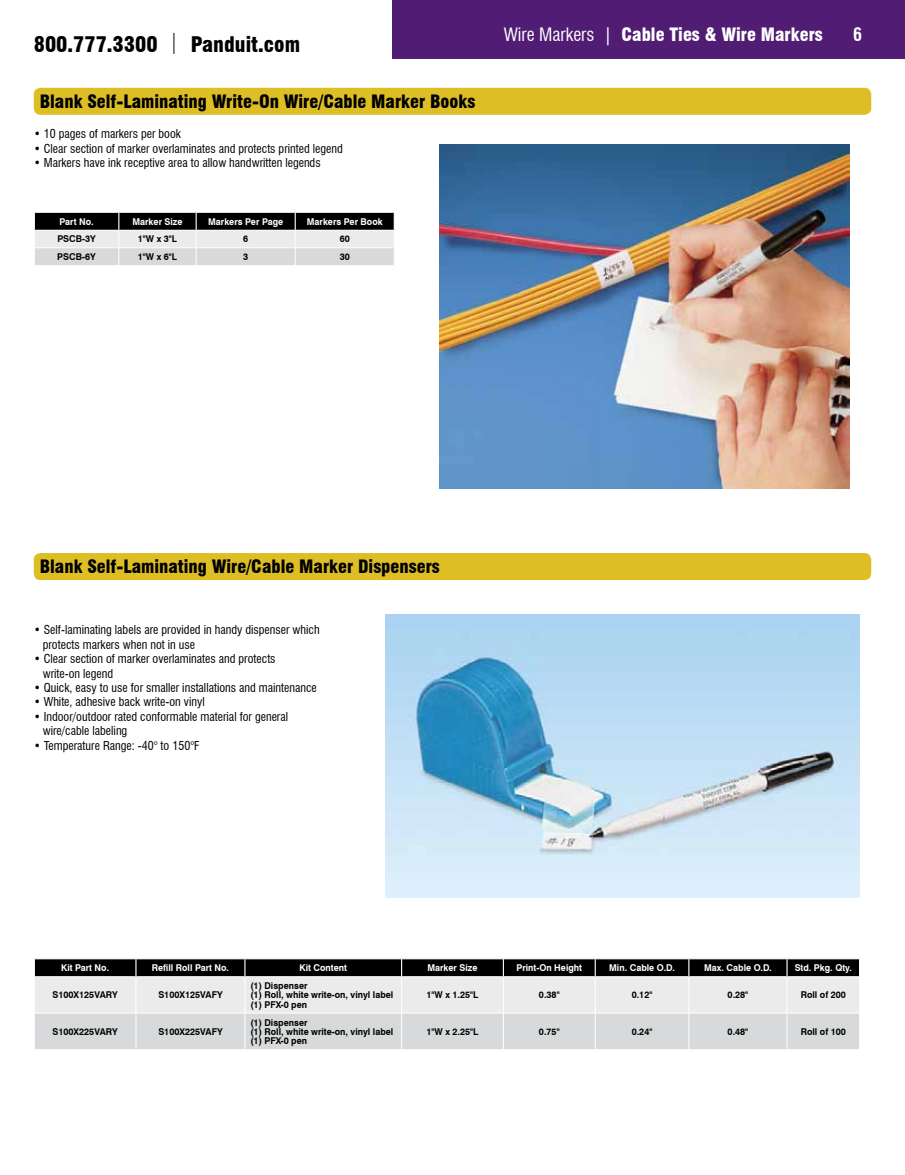
<style>
.page{position:relative;width:905px;height:1175px;background:#fff}
.page>*{position:absolute;margin:0;border:0;box-sizing:border-box;transform-origin:0 0}
.t1{font:900 condensed 21px "Swiss 721 BT";color:#000}
.t2{font:900 condensed 18px "Swiss 721 BT";color:#000}
.t3{font:900 condensed 18px "Swiss 721 BT";color:#fff}
.t4{font:700 condensed 18px "Swiss 721 BT";color:#fff}
.t5{font:condensed 12px/14.4px "Swiss 721 BT";color:#000}
.t6{font:700 9.3px/9.3px "Swiss 721 BT";color:#000;scale:.95 1}
.t7{font:700 9.3px "Swiss 721 BT";color:#fff;scale:.95 1}
.s1{font-weight:300}
.s2{font-weight:400}
</style>
<div class="page">
<div style="left:392px;top:0;width:512px;height:58px;background:#511c74"></div>
<div style="left:34px;top:88px;width:837px;height:27px;background:#debe25;border-radius:7px"></div>
<svg style="left:34px;top:212px;width:361px;height:53px;background:#9c9c9d"></svg>
<hr style="left:296px;top:212px;width:97px;height:1px;background:#fff">
<img style="left:440px;top:144px;width:409px;height:344px">
<div style="left:34px;top:553px;width:837px;height:27px;background:#debe25;border-radius:7px"></div>
<svg style="left:34px;top:958px;width:826px;height:91px;background:#b8b9ba"></svg>
<img style="left:385px;top:614px;width:475px;height:283px">
<h1 class="t1" style="left:34px;top:32px;width:268px">800.777.3300 <span class="s1">|</span> Panduit.com</h1>
<h2 class="t3" style="left:503px;top:23px;width:320px"><span class="s2">Wire Markers |</span> Cable Ties &amp; Wire Markers</h2>
<h2 class="t2" style="left:40px;top:91px;width:437px">Blank Self-Laminating Write-On Wire/Cable Marker Books</h2>
<p class="t5" style="left:34px;top:127px;width:149px">• 10 pages of markers per book</p>
<p class="t5" style="left:34px;top:141px;width:310px">• Clear section of marker overlaminates and protects printed legend</p>
<p class="t5" style="left:34px;top:155px;width:288px">• Markers have ink receptive area to allow handwritten legends</p>
<p class="t7" style="left:60px;top:216px;width:37px">Part No.</p>
<p class="t7" style="left:132px;top:216px;width:54px">Marker Size</p>
<p class="t7" style="left:208px;top:216px;width:80px">Markers Per Page</p>
<p class="t7" style="left:307px;top:216px;width:81px">Markers Per Book</p>
<p class="t6" style="left:57px;top:234px;width:42px">PSCB-3Y</p>
<p class="t6" style="left:138px;top:234px;width:43px">1"W x 3"L</p>
<p class="t6" style="left:243px;top:234px;width:7px">6</p>
<p class="t6" style="left:340px;top:234px;width:12px">60</p>
<p class="t6" style="left:57px;top:252px;width:42px">PSCB-6Y</p>
<p class="t6" style="left:138px;top:252px;width:43px">1"W x 6"L</p>
<p class="t6" style="left:243px;top:252px;width:7px">3</p>
<p class="t6" style="left:339px;top:252px;width:12px">30</p>
<h2 class="t4" style="left:853px;top:23px;width:10px">6</h2>
<h2 class="t2" style="left:40px;top:556px;width:401px">Blank Self-Laminating Wire/Cable Marker Dispensers</h2>
<p class="t5" style="left:43px;top:623px;width:278px;text-indent:-9px">• Self-laminating labels are provided in handy dispenser which protects markers when not in use</p>
<p class="t5" style="left:43px;top:651px;width:234px;text-indent:-9px">• Clear section of marker overlaminates and protects write-on legend</p>
<p class="t5" style="left:34px;top:680px;width:284px">• Quick, easy to use for smaller installations and maintenance</p>
<p class="t5" style="left:34px;top:695px;width:172px">• White, adhesive back write-on vinyl</p>
<p class="t5" style="left:43px;top:709px;width:247px;text-indent:-9px">• Indoor/outdoor rated conformable material for general wire/cable labeling</p>
<p class="t5" style="left:34px;top:738px;width:167px">• Temperature Range: -40° to 150°F</p>
<p class="t7" style="left:61px;top:962px;width:52px">Kit Part No.</p>
<p class="t7" style="left:152px;top:962px;width:83px">Refill Roll Part No.</p>
<p class="t7" style="left:299px;top:962px;width:51px">Kit Content</p>
<p class="t7" style="left:427px;top:962px;width:54px">Marker Size</p>
<p class="t7" style="left:516px;top:962px;width:70px">Print-On Height</p>
<p class="t7" style="left:609px;top:962px;width:71px">Min. Cable O.D.</p>
<p class="t7" style="left:704px;top:962px;width:73px">Max. Cable O.D.</p>
<p class="t7" style="left:794px;top:962px;width:62px">Std. Pkg. Qty.</p>
<p class="t6" style="left:52px;top:990px;width:70px">S100X125VARY</p>
<p class="t6" style="left:158px;top:990px;width:69px">S100X125VAFY</p>
<p class="t6" style="left:250px;top:980px;width:152px">(1) Dispenser<br>(1) Roll, white write-on, vinyl label (1) PFX-0 pen</p>
<p class="t6" style="left:426px;top:990px;width:56px">1"W x 1.25"L</p>
<p class="t6" style="left:539px;top:990px;width:23px">0.38"</p>
<p class="t6" style="left:631px;top:990px;width:23px">0.12"</p>
<p class="t6" style="left:727px;top:990px;width:23px">0.28"</p>
<p class="t6" style="left:800px;top:990px;width:49px">Roll of 200</p>
<p class="t6" style="left:52px;top:1027px;width:70px">S100X225VARY</p>
<p class="t6" style="left:158px;top:1027px;width:69px">S100X225VAFY</p>
<p class="t6" style="left:250px;top:1017px;width:152px">(1) Dispenser<br>(1) Roll, white write-on, vinyl label (1) PFX-0 pen</p>
<p class="t6" style="left:426px;top:1027px;width:56px">1"W x 2.25"L</p>
<p class="t6" style="left:539px;top:1027px;width:23px">0.75"</p>
<p class="t6" style="left:631px;top:1027px;width:23px">0.24"</p>
<p class="t6" style="left:727px;top:1027px;width:23px">0.48"</p>
<p class="t6" style="left:800px;top:1027px;width:49px">Roll of 100</p>
</div>
